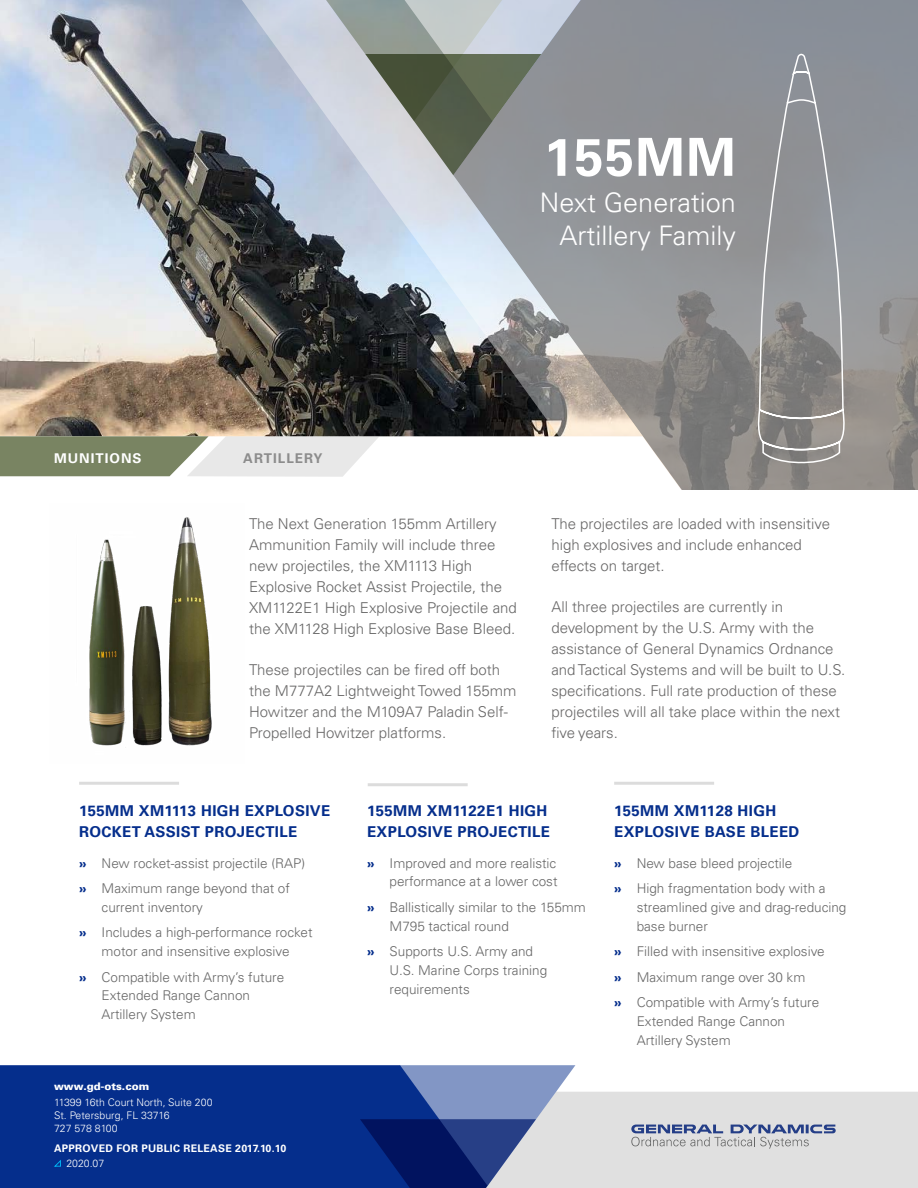
<style>
.page{position:relative;width:918px;height:1188px;background:#fff}
.page>*{position:absolute;margin:0;border:0;box-sizing:border-box;transform-origin:0 0}
.t1{font:700 52.5px "Univers LT Pro 65";letter-spacing:.025em;color:#fff}
.t2{font:300 27px/33px "Univers LT Pro 45";color:#fff;text-align:right}
.t3{font:300 15px/21px "Univers LT Pro 45";color:#686767}
.t4{font:300 15px/21px "Univers LT Pro 45";color:#666}
.t5{font:700 15px/21px "Univers LT Pro 65";letter-spacing:.025em;color:#052e8c}
.t6{font:300 13.5px/18.8px "Univers LT Pro 45";color:#666}
.t7{font:700 13.5px "Univers LT Pro 65";letter-spacing:.075em;color:#fff}
.t8{font:700 13.5px "Univers LT Pro 65";letter-spacing:.075em;color:#8c8c8c}
.t9{font:300 10.5px/12.8px "Univers LT Pro 45";color:#fff}
.t10{font:700 10.5px "Univers LT Pro 65";letter-spacing:.025em;color:#fff}
.t11{font:900 10.5px "Univers LT Pro 75";color:#fff}
.s1{color:#686767}
.s2{font-family:"Univers LT Pro 65";font-weight:700;color:#052e8c}
</style>
<div class="page">
<img style="left:0;top:0;width:192px;height:436px">
<div style="left:0;top:1065px;width:360px;height:123px;background:#052e8c"></div>
<svg style="left:360px;top:1065px;width:558px;height:123px;background:#acb4cb"></svg>
<svg style="left:54px;top:1159px;width:7px;height:8px"></svg>
<svg style="left:726px;top:0;width:192px;height:490px;background:#8e9093"></svg>
<svg style="left:192px;top:0;width:534px;height:490px;background:#8e9194"></svg>
<svg style="left:326px;top:0;width:255px;height:175px;background:#9ba1a0"></svg>
<svg style="left:756px;top:45px;width:90px;height:418px;background:#909193"></svg>
<svg style="left:0;top:436px;width:379px;height:41px;background:#b4b9a8"></svg>
<img style="left:89px;top:517px;width:123px;height:229px">
<hr style="left:79px;top:782px;width:100px;height:3px;background:#8c8c8c">
<hr style="left:368px;top:783px;width:100px;height:3px;background:#8c8c8c">
<hr style="left:614px;top:782px;width:100px;height:3px;background:#8c8c8c">
<h1 class="t1" style="left:544px;top:120px;width:193px">155MM</h1>
<h2 class="t2" style="left:540px;top:185px;width:198px">Next Generation<br>Artillery Family</h2>
<p class="t7" style="left:54px;top:448px;width:89px">MUNITIONS</p>
<p class="t8" style="left:243px;top:448px;width:81px">ARTILLERY</p>
<p class="t4" style="left:249px;top:513px;width:269px"><span class="s1">The Next Generation 155mm Artillery Ammunition Fam</span>ily will include three new projectiles, the XM1113 High Explosive Rocket Assist Projectile, the XM1122E1 High Explosive Projectile and the XM1128 High Explosive Base Bleed.</p>
<p class="t3" style="left:249px;top:659px;width:269px">These projectiles can be fired off both the M777A2 Lightweight Towed 155mm Howitzer and the M109A7 Paladin Self-Propelled Howitzer platforms.</p>
<p class="t3" style="left:551px;top:513px;width:280px">The projectiles are loaded with insensitive high explosives and include enhanced effects on target.</p>
<p class="t3" style="left:551px;top:596px;width:296px">All three projectiles are currently in development by the U.S. Army with the assistance of General Dynamics Ordnance and Tactical Systems and will be built to U.S. specifications. Full rate production of these projectiles will all take place within the next five years.</p>
<p class="t5" style="left:79px;top:799px;width:253px">155MM XM1113 HIGH EXPLOSIVE<br>ROCKET ASSIST PROJECTILE</p>
<p class="t6" style="left:79px;top:850px;width:228px;line-height:25.5px"><span class="s2">»</span> New rocket-assist projectile (RAP) <span class="s2">»</span> Maximum range beyond that of</p>
<p class="t6" style="left:79px;top:894px;width:235px;line-height:25.5px;text-indent:23px">current inventory<br><span class="s2">»</span> Includes a high-performance rocket</p>
<p class="t6" style="left:79px;top:938px;width:212px;line-height:25.5px;text-indent:23px">motor and insensitive explosive <span class="s2">»</span> Compatible with Army’s future</p>
<p class="t6" style="left:102px;top:986px;width:150px">Extended Range Cannon<br>Artillery System</p>
<p class="t11" style="left:54px;top:1078px;width:97px">www.gd-ots.com</p>
<p class="t9" style="left:54px;top:1096px;width:160px">11399 16th Court North, Suite 200<br>St. Petersburg, FL 33716<br>727 578 8100</p>
<p class="t10" style="left:54px;top:1141px;width:234px">APPROVED FOR PUBLIC RELEASE 2017.10.10</p>
<p class="t9" style="left:66px;top:1156px;width:39px">2020.07</p>
<p class="t5" style="left:367px;top:799px;width:184px">155MM XM1122E1 HIGH<br>EXPLOSIVE PROJECTILE</p>
<p class="t6" style="left:367px;top:853px;width:192px;text-align:right"><span class="s2">»</span> Improved and more realistic performance at a lower cost</p>
<p class="t6" style="left:390px;top:897px;width:198px;text-indent:-23px"><span class="s2">»</span> Ballistically similar to the 155mm<br>M795 tactical round</p>
<p class="t6" style="left:390px;top:942px;width:159px;text-indent:-23px"><span class="s2">»</span> Supports U.S. Army and<br>U.S. Marine Corps training requirements</p>
<p class="t5" style="left:614px;top:799px;width:187px">155MM XM1128 HIGH<br>EXPLOSIVE BASE BLEED</p>
<p class="t6" style="left:614px;top:850px;width:213px;line-height:25.5px"><span class="s2">»</span> New base bleed projectile<br><span class="s2">»</span> High fragmentation body with a</p>
<p class="t6" style="left:637px;top:897px;width:211px">streamlined give and drag-reducing base burner</p>
<p class="t6" style="left:614px;top:938px;width:212px;line-height:25.5px"><span class="s2">»</span> Filled with insensitive explosive <span class="s2">»</span> Maximum range over 30 km<br><span class="s2">»</span> Compatible with Army’s future</p>
<p class="t6" style="left:637px;top:1011px;width:150px">Extended Range Cannon<br>Artillery System</p>
</div>
